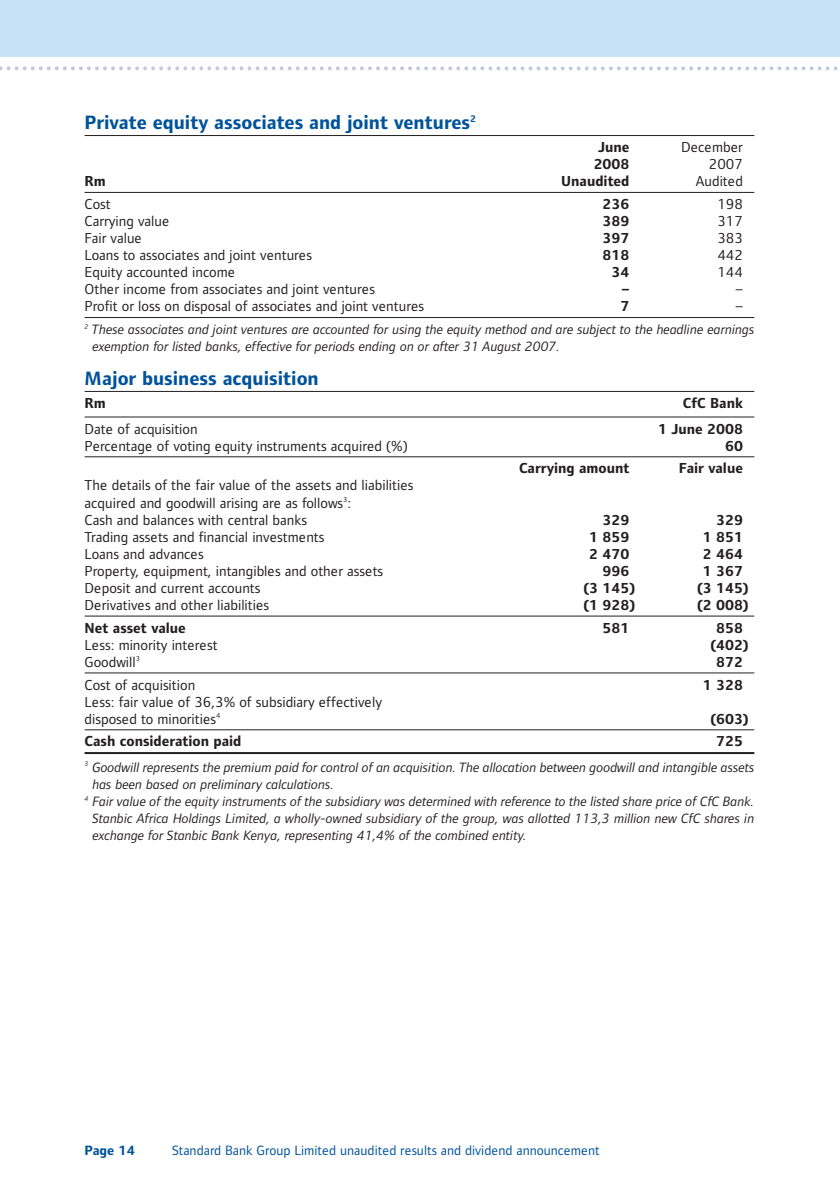
<style>
.page{position:relative;width:840px;height:1191px;background:#fff}
.page>*{position:absolute;margin:0;border:0;box-sizing:border-box;transform-origin:0 0}
.t1{font:700 20px "Standard Bank";color:#00539b}
.t2{font:15px/17px "Standard Bank";color:#231f20}
.t3{font:700 15px "Standard Bank";color:#231f20}
.t4{font:italic 14px/17px "Standard Bank";color:#231f20}
.t5{font:14px "Standard Bank";color:#00539b}
.t6{font:700 14px "Standard Bank";color:#00539b}
</style>
<div class="page">
<div style="left:0;top:0;width:839px;height:57px;background:#c8e0f5"></div>
<svg style="left:0;top:66px;width:838px;height:4px"></svg>
<hr style="left:85px;top:135px;width:668px;height:1px;background:#231f20">
<hr style="left:85px;top:192px;width:668px;height:1px;background:#231f20">
<hr style="left:85px;top:317px;width:668px;height:1px;background:#231f20">
<hr style="left:85px;top:391px;width:668px;height:1px;background:#231f20">
<hr style="left:85px;top:416px;width:668px;height:1px;background:#231f20">
<hr style="left:85px;top:456px;width:668px;height:1px;background:#231f20">
<hr style="left:85px;top:615px;width:668px;height:1px;background:#231f20">
<hr style="left:85px;top:672px;width:668px;height:1px;background:#231f20">
<hr style="left:85px;top:729px;width:668px;height:1px;background:#231f20">
<hr style="left:85px;top:752px;width:668px;height:2px;background:#231f20">
<h1 class="t1" style="left:85px;top:115px;width:393px">Private equity associates and joint ventures<sup>2</sup></h1>
<p class="t3" style="left:597px;top:141px;width:33px">June</p>
<p class="t2" style="left:680px;top:140px;width:63px">December</p>
<p class="t3" style="left:593px;top:159px;width:37px">2008</p>
<p class="t2" style="left:708px;top:157px;width:35px">2007</p>
<p class="t3" style="left:85px;top:176px;width:23px">Rm</p>
<p class="t3" style="left:561px;top:176px;width:70px">Unaudited</p>
<p class="t2" style="left:695px;top:174px;width:49px">Audited</p>
<p class="t2" style="left:85px;top:197px;width:28px">Cost</p>
<p class="t3" style="left:602px;top:198px;width:28px">236</p>
<p class="t2" style="left:717px;top:197px;width:27px">198</p>
<p class="t2" style="left:85px;top:214px;width:86px">Carrying value</p>
<p class="t3" style="left:602px;top:215px;width:28px">389</p>
<p class="t2" style="left:717px;top:214px;width:27px">317</p>
<p class="t2" style="left:85px;top:231px;width:59px">Fair value</p>
<p class="t3" style="left:602px;top:232px;width:28px">397</p>
<p class="t2" style="left:717px;top:231px;width:27px">383</p>
<p class="t2" style="left:85px;top:248px;width:229px">Loans to associates and joint ventures</p>
<p class="t3" style="left:602px;top:250px;width:28px">818</p>
<p class="t2" style="left:717px;top:248px;width:27px">442</p>
<p class="t2" style="left:85px;top:265px;width:152px">Equity accounted income</p>
<p class="t3" style="left:611px;top:267px;width:19px">34</p>
<p class="t2" style="left:717px;top:265px;width:27px">144</p>
<p class="t2" style="left:85px;top:282px;width:292px">Other income from associates and joint ventures</p>
<p class="t3" style="left:621px;top:284px;width:9px">–</p>
<p class="t2" style="left:735px;top:282px;width:9px">–</p>
<p class="t2" style="left:85px;top:299px;width:341px">Profit or loss on disposal of associates and joint ventures</p>
<p class="t3" style="left:620px;top:301px;width:10px">7</p>
<p class="t2" style="left:735px;top:299px;width:9px">–</p>
<p class="t4" style="left:92px;top:322px;width:663px;text-indent:-8px"><sup>2</sup> These associates and joint ventures are accounted for using the equity method and are subject to the headline earnings exemption for listed banks, effective for periods ending on or after 31 August 2007.</p>
<h1 class="t1" style="left:85px;top:371px;width:235px">Major business acquisition</h1>
<p class="t3" style="left:85px;top:397px;width:23px">Rm</p>
<p class="t3" style="left:682px;top:397px;width:62px">CfC Bank</p>
<p class="t2" style="left:85px;top:421px;width:114px">Date of acquisition</p>
<p class="t3" style="left:657px;top:423px;width:86px">1 June 2008</p>
<p class="t2" style="left:85px;top:438px;width:324px">Percentage of voting equity instruments acquired (%)</p>
<p class="t3" style="left:724px;top:440px;width:19px">60</p>
<p class="t3" style="left:518px;top:463px;width:112px">Carrying amount</p>
<p class="t3" style="left:678px;top:463px;width:66px">Fair value</p>
<p class="t2" style="left:85px;top:478px;width:330px">The details of the fair value of the assets and liabilities acquired and goodwill arising are as follows<sup>3</sup>:<br>Cash and balances with central banks</p>
<p class="t3" style="left:602px;top:514px;width:28px">329</p>
<p class="t3" style="left:715px;top:514px;width:28px">329</p>
<p class="t2" style="left:85px;top:529px;width:241px">Trading assets and financial investments</p>
<p class="t3" style="left:589px;top:531px;width:42px">1 859</p>
<p class="t3" style="left:702px;top:531px;width:42px">1 851</p>
<p class="t2" style="left:85px;top:546px;width:121px">Loans and advances</p>
<p class="t3" style="left:589px;top:548px;width:42px">2 470</p>
<p class="t3" style="left:702px;top:548px;width:42px">2 464</p>
<p class="t2" style="left:85px;top:563px;width:300px">Property, equipment, intangibles and other assets</p>
<p class="t3" style="left:602px;top:565px;width:28px">996</p>
<p class="t3" style="left:702px;top:565px;width:42px">1 367</p>
<p class="t2" style="left:85px;top:580px;width:177px">Deposit and current accounts</p>
<p class="t3" style="left:583px;top:582px;width:53px">(3 145)</p>
<p class="t3" style="left:696px;top:582px;width:53px">(3 145)</p>
<p class="t2" style="left:85px;top:598px;width:186px">Derivatives and other liabilities</p>
<p class="t3" style="left:583px;top:599px;width:53px">(1 928)</p>
<p class="t3" style="left:696px;top:599px;width:53px">(2 008)</p>
<p class="t3" style="left:85px;top:622px;width:103px">Net asset value</p>
<p class="t3" style="left:602px;top:622px;width:28px">581</p>
<p class="t3" style="left:715px;top:622px;width:28px">858</p>
<p class="t2" style="left:85px;top:637px;width:135px">Less: minority interest</p>
<p class="t3" style="left:710px;top:639px;width:40px">(402)</p>
<p class="t2" style="left:85px;top:654px;width:57px">Goodwill<sup>3</sup></p>
<p class="t3" style="left:715px;top:656px;width:28px">872</p>
<p class="t2" style="left:85px;top:677px;width:112px">Cost of acquisition</p>
<p class="t3" style="left:702px;top:679px;width:42px">1 328</p>
<p class="t2" style="left:85px;top:694px;width:299px">Less: fair value of 36,3% of subsidiary effectively disposed to minorities<sup>4</sup></p>
<p class="t3" style="left:710px;top:713px;width:40px">(603)</p>
<p class="t3" style="left:85px;top:736px;width:158px">Cash consideration paid</p>
<p class="t3" style="left:715px;top:736px;width:28px">725</p>
<p class="t4" style="left:85px;top:760px;width:671px"><sup>3</sup> Goodwill represents the premium paid for control of an acquisition. The allocation between goodwill and intangible assets</p>
<p class="t4" style="left:92px;top:777px;width:243px">has been based on preliminary calculations.</p>
<p class="t4" style="left:85px;top:794px;width:671px"><sup>4</sup> Fair value of the equity instruments of the subsidiary was determined with reference to the listed share price of CfC Bank.</p>
<p class="t4" style="left:92px;top:811px;width:663px">Stanbic Africa Holdings Limited, a wholly-owned subsidiary of the group, was allotted 113,3 million new CfC shares in</p>
<p class="t4" style="left:92px;top:828px;width:435px">exchange for Stanbic Bank Kenya, representing 41,4% of the combined entity.</p>
<p class="t6" style="left:85px;top:1145px;width:52px">Page 14</p>
<p class="t5" style="left:172px;top:1145px;width:429px">Standard Bank Group Limited unaudited results and dividend announcement</p>
</div>
